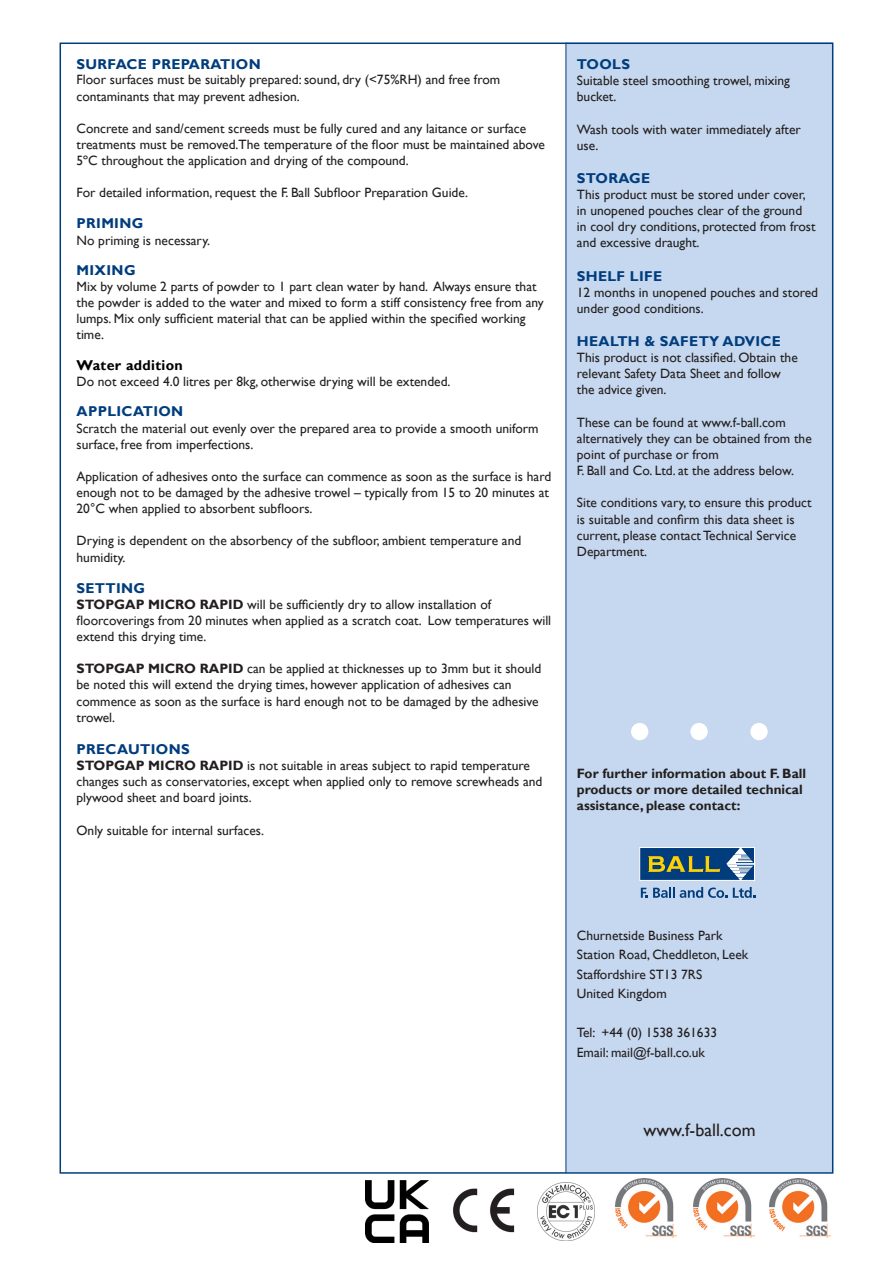
<style>
.page{position:relative;width:893px;height:1263px;background:#fff}
.page>*{position:absolute;margin:0;border:0;box-sizing:border-box;transform-origin:0 0}
.t1{font:18px "Gill Sans";color:#231f20}
.t2{font:700 14.25px "Gill Sans";letter-spacing:.025em;color:#013d7d}
.t3{font:700 14.25px "Gill Sans";letter-spacing:.025em;color:#000}
.t4{font:13.5px/16.2px "Gill Sans";color:#231f20}
.t5{font:700 13.5px "Gill Sans";color:#231f20}
.s1{font-weight:700}
</style>
<div class="page">
<div style="left:566px;top:43px;width:267px;height:1129px;background:#c6d8ef"></div>
<hr style="left:566px;top:43px;width:1px;height:1130px;background:#013d7d">
<div style="left:690px;top:723px;width:18px;height:17px;background:#fff;border-radius:50%"></div>
<div style="left:631px;top:723px;width:17px;height:17px;background:#fff;border-radius:50%"></div>
<div style="left:750px;top:723px;width:18px;height:17px;background:#fff;border-radius:50%"></div>
<svg style="left:641px;top:887px;width:86px;height:11px"></svg>
<svg style="left:733px;top:887px;width:22px;height:11px"></svg>
<div style="left:639px;top:847px;width:116px;height:34px;background:#013d7d;border:1px solid #fff"></div>
<svg style="left:648px;top:856px;width:72px;height:16px"></svg>
<svg style="left:726px;top:847px;width:29px;height:33px"></svg>
<img style="left:453px;top:1188px;width:62px;height:45px">
<img style="left:769px;top:1178px;width:61px;height:60px">
<img style="left:693px;top:1178px;width:61px;height:60px">
<img style="left:615px;top:1178px;width:61px;height:60px">
<img style="left:537px;top:1183px;width:58px;height:57px">
<img style="left:366px;top:1180px;width:62px;height:63px">
<p class="t2" style="left:77px;top:56px;width:186px">SURFACE PREPARATION</p>
<p class="t4" style="left:77px;top:72px;width:425px">Floor surfaces must be suitably prepared: sound, dry (&lt;75%RH) and free from contaminants that may prevent adhesion.</p>
<p class="t4" style="left:77px;top:120px;width:470px">Concrete and sand/cement screeds must be fully cured and any laitance or surface treatments must be removed.The temperature of the floor must be maintained above<br>5ºC throughout the application and drying of the compound.</p>
<p class="t4" style="left:77px;top:185px;width:393px">For detailed information, request the F. Ball Subfloor Preparation Guide.</p>
<p class="t2" style="left:77px;top:215px;width:68px">PRIMING</p>
<p class="t4" style="left:77px;top:232px;width:135px">No priming is necessary.</p>
<p class="t2" style="left:77px;top:261px;width:61px">MIXING</p>
<p class="t4" style="left:77px;top:278px;width:469px">Mix by volume 2 parts of powder to 1 part clean water by hand. Always ensure that the powder is added to the water and mixed to form a stiff consistency free from any lumps. Mix only sufficient material that can be applied within the specified working time.</p>
<p class="t3" style="left:77px;top:357px;width:108px">Water addition</p>
<p class="t4" style="left:77px;top:374px;width:376px">Do not exceed 4.0 litres per 8kg, otherwise drying will be extended.</p>
<p class="t2" style="left:77px;top:403px;width:108px">APPLICATION</p>
<p class="t4" style="left:77px;top:420px;width:463px">Scratch the material out evenly over the prepared area to provide a smooth uniform surface, free from imperfections.</p>
<p class="t4" style="left:77px;top:468px;width:476px">Application of adhesives onto the surface can commence as soon as the surface is hard enough not to be damaged by the adhesive trowel – typically from 15 to 20 minutes at<br>20°C when applied to absorbent subfloors.</p>
<p class="t4" style="left:77px;top:533px;width:446px">Drying is dependent on the absorbency of the subfloor, ambient temperature and humidity.</p>
<p class="t2" style="left:77px;top:579px;width:70px">SETTING</p>
<p class="t4" style="left:77px;top:596px;width:476px"><span class="s1">STOPGAP MICRO RAPID</span> will be sufficiently dry to allow installation of floorcoverings from 20 minutes when applied as a scratch coat. Low temperatures will extend this drying time.</p>
<p class="t4" style="left:77px;top:661px;width:466px"><span class="s1">STOPGAP MICRO RAPID</span> can be applied at thicknesses up to 3mm but it should be noted this will extend the drying times, however application of adhesives can commence as soon as the surface is hard enough not to be damaged by the adhesive trowel.</p>
<p class="t2" style="left:77px;top:740px;width:115px">PRECAUTIONS</p>
<p class="t4" style="left:77px;top:758px;width:467px"><span class="s1">STOPGAP MICRO RAPID</span> is not suitable in areas subject to rapid temperature changes such as conservatories, except when applied only to remove screwheads and plywood sheet and board joints.</p>
<p class="t4" style="left:77px;top:822px;width:189px">Only suitable for internal surfaces.</p>
<p class="t2" style="left:577px;top:56px;width:55px">TOOLS</p>
<p class="t4" style="left:577px;top:73px;width:215px">Suitable steel smoothing trowel, mixing bucket.</p>
<p class="t4" style="left:577px;top:121px;width:225px">Wash tools with water immediately after use.</p>
<p class="t2" style="left:577px;top:169px;width:75px">STORAGE</p>
<p class="t4" style="left:577px;top:187px;width:240px">This product must be stored under cover, in unopened pouches clear of the ground<br>in cool dry conditions, protected from frost and excessive draught.</p>
<p class="t2" style="left:577px;top:267px;width:87px">SHELF LIFE</p>
<p class="t4" style="left:577px;top:284px;width:243px">12 months in unopened pouches and stored under good conditions.</p>
<p class="t2" style="left:577px;top:333px;width:206px">HEALTH &amp; SAFETY ADVICE</p>
<p class="t4" style="left:577px;top:350px;width:222px">This product is not classified. Obtain the relevant Safety Data Sheet and follow the advice given.</p>
<p class="t4" style="left:577px;top:414px;width:236px">These can be found at www.f-ball.com alternatively they can be obtained from the point of purchase or from</p>
<p class="t4" style="left:577px;top:463px;width:219px">F. Ball and Co. Ltd. at the address below.</p>
<p class="t4" style="left:577px;top:495px;width:236px">Site conditions vary, to ensure this product</p>
<p class="t4" style="left:577px;top:511px;width:221px;text-align:justify">is suitable and confirm this data sheet is current, please contact Technical Service Department.</p>
<p class="t5" style="left:577px;top:765px;width:231px">For further information about F. Ball</p>
<p class="t5" style="left:577px;top:781px;width:227px">products or more detailed technical</p>
<p class="t5" style="left:577px;top:797px;width:165px">assistance, please contact:</p>
<p class="t4" style="left:577px;top:927px;width:147px">Churnetside Business Park</p>
<p class="t4" style="left:577px;top:947px;width:173px">Station Road, Cheddleton, Leek</p>
<p class="t4" style="left:577px;top:966px;width:127px">Staffordshire ST13 7RS</p>
<p class="t4" style="left:577px;top:986px;width:91px">United Kingdom</p>
<p class="t4" style="left:577px;top:1025px;width:142px">Tel: +44 (0) 1538 361633</p>
<p class="t4" style="left:577px;top:1044px;width:130px">Email: mail@f-ball.co.uk</p>
<p class="t1" style="left:643px;top:1119px;width:114px">www.f-ball.com</p>
</div>
